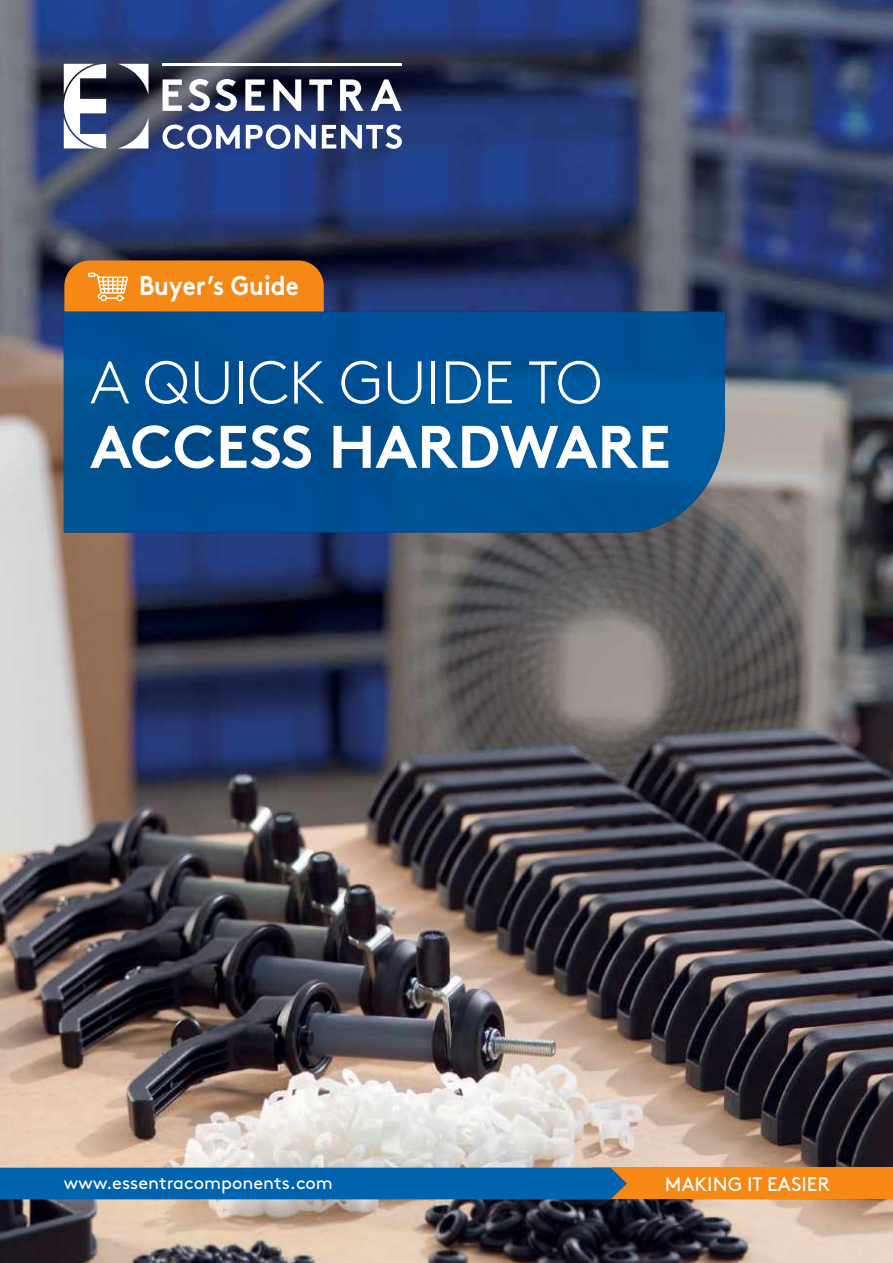
<style>
.page{position:relative;width:893px;height:1263px;background:#fff}
.page>*{position:absolute;margin:0;border:0;box-sizing:border-box;transform-origin:0 0}
.t1{font:700 60px "Brown Pro";color:#fff}
.t2{font:300 60px "Brown Pro";color:#fff}
.t3{font:700 27px "Brown Pro";color:#fff;scale:.9 1}
.t4{font:19.5px "Brown Pro";color:#fff}
.t5{font:18px "Brown Pro";color:#fff}
</style>
<div class="page">
<img style="left:0;top:0;width:893px;height:1263px">
<svg style="left:64px;top:311px;width:661px;height:222px;fill:#005095"></svg>
<div style="left:592px;top:1168px;width:301px;height:31px;background:#f68816"></div>
<div style="left:0;top:1168px;width:627px;height:31px;background:#0063af"></div>
<svg style="left:163px;top:125px;width:77px;height:24px"></svg>
<svg style="left:246px;top:125px;width:70px;height:24px"></svg>
<svg style="left:322px;top:125px;width:80px;height:24px"></svg>
<svg style="left:163px;top:79px;width:19px;height:32px"></svg>
<svg style="left:245px;top:79px;width:20px;height:32px"></svg>
<svg style="left:309px;top:79px;width:23px;height:32px"></svg>
<svg style="left:340px;top:79px;width:24px;height:32px"></svg>
<svg style="left:273px;top:79px;width:28px;height:32px"></svg>
<svg style="left:371px;top:79px;width:31px;height:32px"></svg>
<svg style="left:188px;top:79px;width:49px;height:32px"></svg>
<hr style="left:163px;top:64px;width:239px;height:2px;background:#fff">
<svg style="left:118px;top:117px;width:30px;height:31px"></svg>
<svg style="left:117px;top:64px;width:31px;height:31px"></svg>
<svg style="left:64px;top:64px;width:42px;height:84px"></svg>
<svg style="left:64px;top:260px;width:260px;height:51px"></svg>
<h2 class="t3" style="left:139px;top:263px;width:179px">Buyer’s Guide</h2>
<h1 class="t2" style="left:90px;top:338px;width:513px">A QUICK GUIDE TO</h1>
<h1 class="t1" style="left:90px;top:398px;width:582px">ACCESS HARDWARE</h1>
<p class="t5" style="left:64px;top:1169px;width:271px">www.essentracomponents.com</p>
<p class="t4" style="left:665px;top:1169px;width:167px">MAKING IT EASIER</p>
</div>
